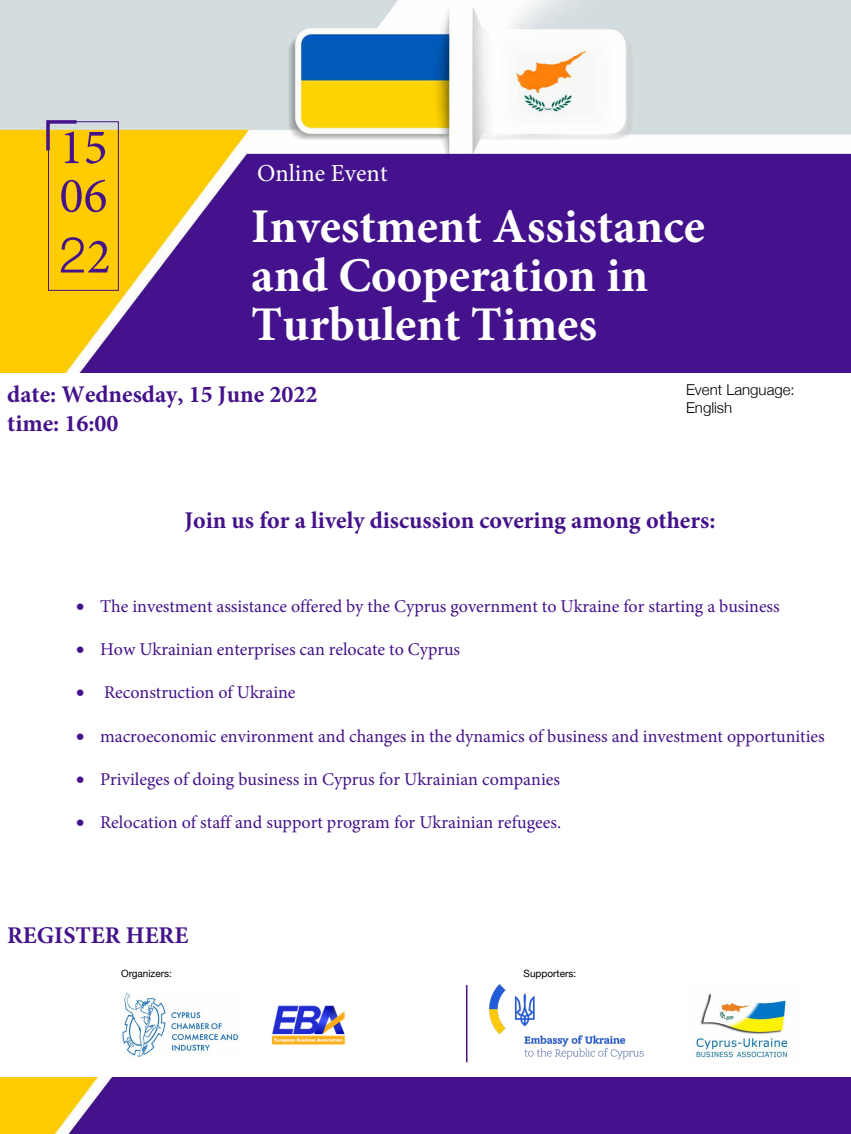
<style>
.page{position:relative;width:851px;height:1134px;background:#fff}
.page>*{position:absolute;margin:0;border:0;box-sizing:border-box;transform-origin:0 0}
.t1{font:50px/48.5px "Minion Pro";color:#44128b}
.t2{font:300 50px "Helvetica Neue";color:#44128b}
.t3{font:700 48.5px/49px "Minion Pro";color:#fff}
.t4{font:24.5px "Minion Pro";color:#fff}
.t5{font:700 24px/28.8px "Minion Pro";color:#44128a}
.t6{font:18px "Minion Pro";letter-spacing:-.005em;color:#44128a}
.t7{font:300 15px/18px "Helvetica Neue";color:#000}
.t8{font:10px "Helvetica Neue";color:#000}
.s1{font-family:"Minion Pro";font-weight:400}
</style>
<div class="page">
<img style="left:0;top:1px;width:850px;height:371px">
<img style="left:0;top:1078px;width:850px;height:55px">
<svg style="left:44px;top:118px;width:36px;height:36px"></svg>
<div style="left:48px;top:121px;width:71px;height:170px;border:1px solid #44128b"></div>
<img style="left:122px;top:992px;width:118px;height:65px">
<img style="left:489px;top:984px;width:155px;height:76px">
<img style="left:693px;top:993px;width:96px;height:65px">
<hr style="left:466px;top:985px;width:1px;height:77px;background:#44138b">
<img style="left:271px;top:1005px;width:75px;height:40px">
<h1 class="t1" style="left:59px;top:123px;width:49px">15<br>06</h1>
<h1 class="t2" style="left:59px;top:214px;width:53px">2<span class="s1">2</span></h1>
<h3 class="t4" style="left:257px;top:157px;width:132px">Online Event</h3>
<h2 class="t3" style="left:251px;top:201px;width:455px">Investment Assistance and Cooperation in<br>Turbulent Times</h2>
<h3 class="t5" style="left:7px;top:380px;width:311px">date: Wednesday, 15 June 2022 time: 16:00</h3>
<p class="t7" style="left:686px;top:380px;width:110px">Event Language:<br>English</p>
<h3 class="t5" style="left:184px;top:505px;width:532px">Join us for a lively discussion covering among others:</h3>
<p class="t6" style="left:76px;top:594px;width:705px">• The investment assistance offered by the Cyprus government to Ukraine for starting a business</p>
<p class="t6" style="left:76px;top:637px;width:385px">• How Ukrainian enterprises can relocate to Cyprus</p>
<p class="t6" style="left:76px;top:680px;width:221px">• Reconstruction of Ukraine</p>
<p class="t6" style="left:76px;top:724px;width:750px">• macroeconomic environment and changes in the dynamics of business and investment opportunities</p>
<p class="t6" style="left:76px;top:767px;width:485px">• Privileges of doing business in Cyprus for Ukrainian companies</p>
<p class="t6" style="left:76px;top:810px;width:486px">• Relocation of staff and support program for Ukrainian refugees.</p>
<h3 class="t5" style="left:7px;top:920px;width:183px">REGISTER HERE</h3>
<p class="t8" style="left:121px;top:967px;width:52px">Organizers:</p>
<p class="t8" style="left:523px;top:967px;width:54px">Supporters:</p>
</div>
